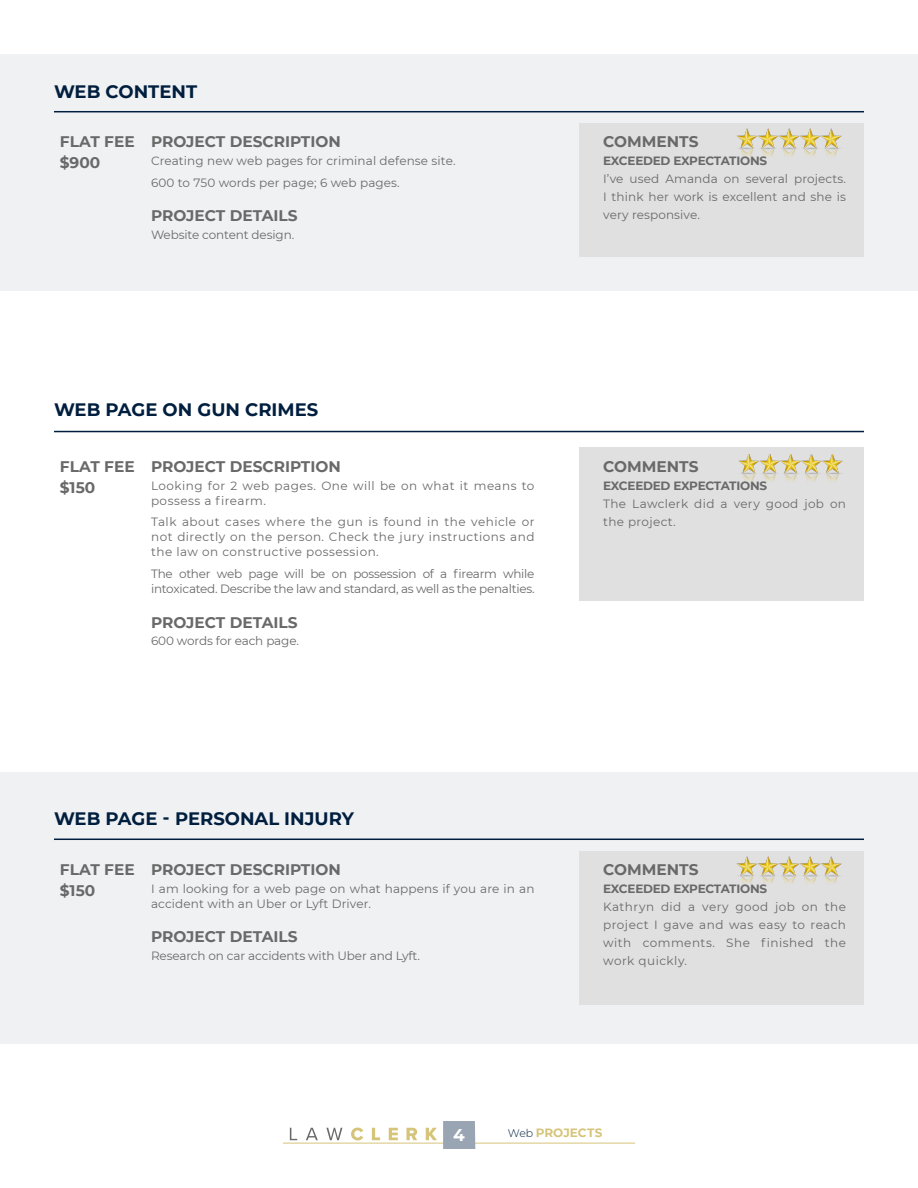
<style>
.page{position:relative;width:918px;height:1188px;background:#fff}
.page>*{position:absolute;margin:0;border:0;box-sizing:border-box;transform-origin:0 0}
.t1{font:700 18px "Montserrat";color:#001e3e}
.t2{font:700 16.95px "Montserrat";color:#fff}
.t3{font:700 15.3px "Montserrat";color:#696969}
.t4{font:12px/18px "Montserrat";letter-spacing:.01em;color:#696969}
.t5{font:12px/15px "Montserrat";letter-spacing:-.02em;color:#696969}
.t6{font:12px "Montserrat";letter-spacing:-.01em;color:#696969}
.t7{font:700 12px "Montserrat";letter-spacing:-.02em;color:#696969}
.t8{font:12px/15px "Montserrat";letter-spacing:.04em;color:#696969}
.t9{font:12px/18px "Montserrat";letter-spacing:.03em;color:#696969}
.t10{font:700 12px "Montserrat";color:#d6c47a}
.s1{font-weight:300;font-size:10.95px;color:#001e3e}
</style>
<div class="page">
<svg style="left:290px;top:1128px;width:7px;height:12px"></svg>
<svg style="left:306px;top:1128px;width:12px;height:12px"></svg>
<svg style="left:326px;top:1128px;width:16px;height:12px"></svg>
<svg style="left:351px;top:1128px;width:12px;height:12px"></svg>
<svg style="left:372px;top:1128px;width:8px;height:12px"></svg>
<svg style="left:389px;top:1128px;width:9px;height:12px"></svg>
<svg style="left:407px;top:1128px;width:10px;height:12px"></svg>
<svg style="left:426px;top:1128px;width:11px;height:12px"></svg>
<hr style="left:283px;top:1143px;width:352px;height:1px;background:#d6c47a">
<div style="left:443px;top:1121px;width:32px;height:28px;background:#99a5b2"></div>
<div style="left:0;top:54px;width:918px;height:237px;background:#f0f1f3"></div>
<div style="left:0;top:772px;width:918px;height:272px;background:#f0f1f3"></div>
<div style="left:580px;top:123px;width:284px;height:133px;background:#e0e0e0"></div>
<hr style="left:54px;top:111px;width:810px;height:1px;background:#001e3e">
<img style="left:737px;top:129px;width:105px;height:28px">
<div style="left:580px;top:851px;width:284px;height:153px;background:#e0e0e0"></div>
<hr style="left:54px;top:839px;width:810px;height:1px;background:#001e3e">
<img style="left:736px;top:856px;width:106px;height:28px">
<div style="left:580px;top:447px;width:284px;height:153px;background:#e0e0e0"></div>
<hr style="left:54px;top:431px;width:810px;height:1px;background:#001e3e">
<img style="left:739px;top:454px;width:104px;height:28px">
<p class="t1" style="left:54px;top:78px;width:145px">WEB CONTENT</p>
<p class="t3" style="left:60px;top:131px;width:76px">FLAT FEE</p>
<p class="t3" style="left:151px;top:131px;width:191px">PROJECT DESCRIPTION</p>
<p class="t3" style="left:603px;top:131px;width:97px">COMMENTS</p>
<p class="t3" style="left:60px;top:152px;width:42px">$900</p>
<p class="t4" style="left:151px;top:151px;width:306px">Creating new web pages for criminal defense site.</p>
<p class="t4" style="left:151px;top:173px;width:250px">600 to 750 words per page; 6 web pages.</p>
<p class="t7" style="left:603px;top:152px;width:165px">EXCEEDED EXPECTATIONS</p>
<p class="t4" style="left:603px;top:169px;width:244px">I’ve used Amanda on several projects.<br>I think her work is excellent and she is</p>
<p class="t3" style="left:151px;top:205px;width:148px">PROJECT DETAILS</p>
<p class="t4" style="left:603px;top:205px;width:98px">very responsive.</p>
<p class="t6" style="left:151px;top:226px;width:145px">Website content design.</p>
<p class="t1" style="left:54px;top:396px;width:266px">WEB PAGE ON GUN CRIMES</p>
<p class="t3" style="left:60px;top:456px;width:76px">FLAT FEE</p>
<p class="t3" style="left:151px;top:456px;width:191px">PROJECT DESCRIPTION</p>
<p class="t3" style="left:603px;top:456px;width:97px">COMMENTS</p>
<p class="t3" style="left:60px;top:477px;width:37px">$150</p>
<p class="t8" style="left:151px;top:478px;width:385px">Looking for 2 web pages. One will be on what it means to possess a firearm.</p>
<p class="t4" style="left:151px;top:514px;width:385px;line-height:15px;text-align:justify">Talk about cases where the gun is found in the vehicle or not directly on the person. Check the jury instructions and the law on constructive possession.</p>
<p class="t5" style="left:151px;top:566px;width:385px">The other web page will be on possession of a firearm while intoxicated. Describe the law and standard, as well as the penalties.</p>
<p class="t7" style="left:603px;top:477px;width:165px">EXCEEDED EXPECTATIONS</p>
<p class="t9" style="left:603px;top:494px;width:244px">The Lawclerk did a very good job on the project.</p>
<p class="t3" style="left:151px;top:611px;width:148px">PROJECT DETAILS</p>
<p class="t6" style="left:151px;top:633px;width:150px">600 words for each page.</p>
<p class="t1" style="left:54px;top:806px;width:301px">WEB PAGE - PERSONAL INJURY</p>
<p class="t3" style="left:60px;top:858px;width:76px">FLAT FEE</p>
<p class="t3" style="left:151px;top:858px;width:191px">PROJECT DESCRIPTION</p>
<p class="t3" style="left:603px;top:858px;width:97px">COMMENTS</p>
<p class="t3" style="left:60px;top:879px;width:37px">$150</p>
<p class="t4" style="left:151px;top:880px;width:385px;line-height:15px">I am looking for a web page on what happens if you are in an accident with an Uber or Lyft Driver.</p>
<p class="t7" style="left:603px;top:880px;width:165px">EXCEEDED EXPECTATIONS</p>
<p class="t4" style="left:603px;top:897px;width:244px;text-align:justify">Kathryn did a very good job on the project I gave and was easy to reach with comments. She finished the work quickly.</p>
<p class="t3" style="left:151px;top:925px;width:148px">PROJECT DETAILS</p>
<p class="t6" style="left:151px;top:947px;width:270px">Research on car accidents with Uber and Lyft.</p>
<h2 class="t2" style="left:453px;top:1123px;width:13px">4</h2>
<p class="t10" style="left:508px;top:1125px;width:96px"><span class="s1">Web</span> PROJECTS</p>
</div>
